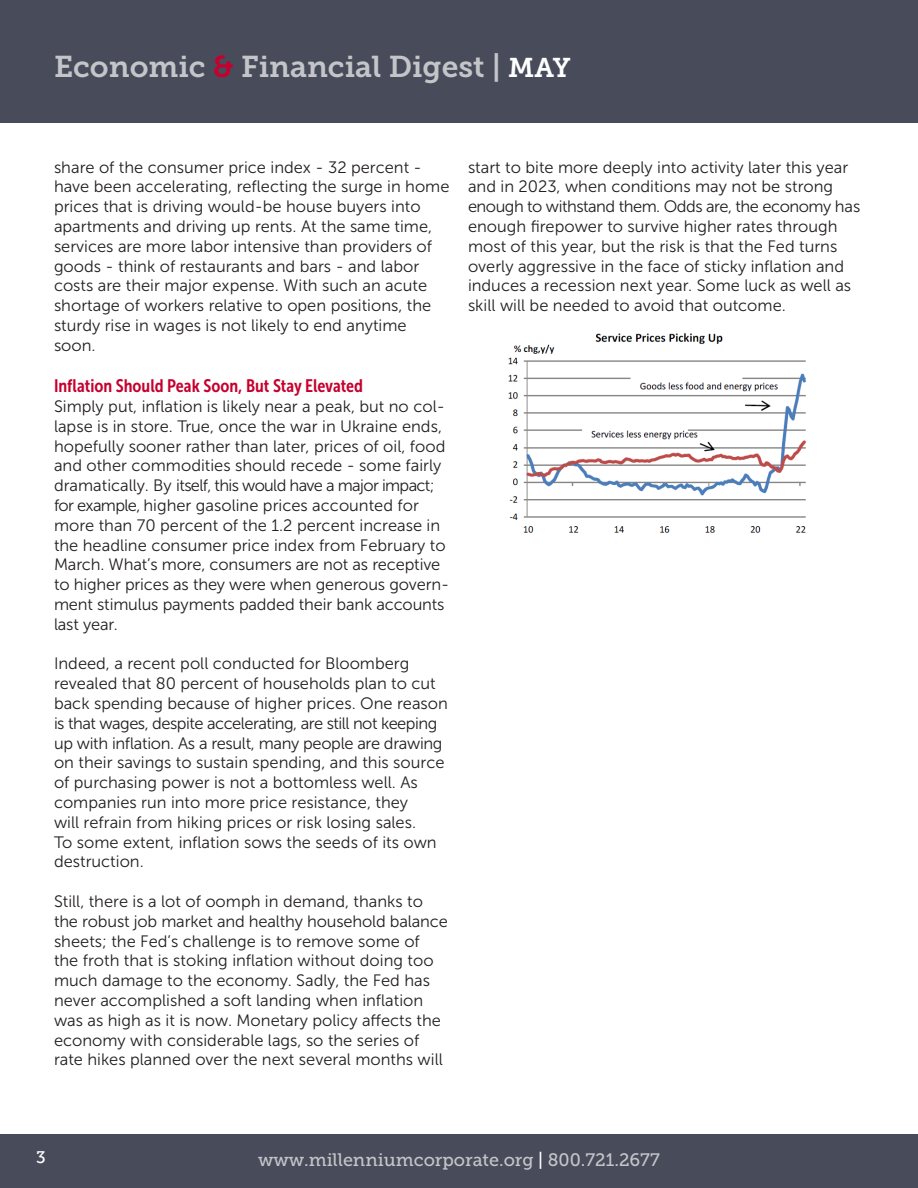
<style>
.page{position:relative;width:918px;height:1188px;background:#fff}
.page>*{position:absolute;margin:0;border:0;box-sizing:border-box;transform-origin:0 0}
.t1{font:30px "Museo Slab 700";color:#c4c5c9}
.t2{font:18px "Museo Slab 500";color:#c4c5c9}
.t3{font:18px "Museo Sans Cond 700";color:#c5002e}
.t4{font:18px "Museo Slab 500";color:#fff}
.t5{font:16.5px/19.8px "Museo Sans 300";color:#231f20}
.s1{color:#c5002e}
.s2{font-size:27px;color:#fff}
.s3{color:#fff}
</style>
<div class="page">
<div style="left:0;top:0;width:918px;height:122px;background:#484c5a"></div>
<div style="left:0;top:1134px;width:918px;height:54px;background:#484c5a"></div>
<img style="left:508px;top:333px;width:298px;height:200px">
<p class="t1" style="left:54px;top:49px;width:518px">Economic <span class="s1">&amp;</span> Financial Digest | <span class="s2">MAY</span></p>
<p class="t5" style="left:54px;top:157px;width:397px">share of the consumer price index - 32 percent - have been accelerating, reflecting the surge in home prices that is driving would-be house buyers into apartments and driving up rents. At the same time, services are more labor intensive than providers of goods - think of restaurants and bars - and labor costs are their major expense. With such an acute shortage of workers relative to open positions, the sturdy rise in wages is not likely to end anytime soon.</p>
<p class="t3" style="left:54px;top:376px;width:311px">Inflation Should Peak Soon, But Stay Elevated</p>
<p class="t5" style="left:54px;top:397px;width:397px">Simply put, inflation is likely near a peak, but no col&shy;lapse is in store. True, once the war in Ukraine ends, hopefully sooner rather than later, prices of oil, food and other commodities should recede - some fairly dramatically. By itself, this would have a major impact; for example, higher gasoline prices accounted for more than 70 percent of the 1.2 percent increase in the headline consumer price index from February to March. What’s more, consumers are not as receptive to higher prices as they were when generous govern&shy;ment stimulus payments padded their bank accounts last year.</p>
<p class="t5" style="left:54px;top:654px;width:396px">Indeed, a recent poll conducted for Bloomberg revealed that 80 percent of households plan to cut back spending because of higher prices. One reason is that wages, despite accelerating, are still not keeping up with inflation. As a result, many people are drawing on their savings to sustain spending, and this source of purchasing power is not a bottomless well. As companies run into more price resistance, they<br>will refrain from hiking prices or risk losing sales.<br>To some extent, inflation sows the seeds of its own destruction.</p>
<p class="t5" style="left:54px;top:892px;width:395px">Still, there is a lot of oomph in demand, thanks to the robust job market and healthy household balance sheets; the Fed’s challenge is to remove some of the froth that is stoking inflation without doing too much damage to the economy. Sadly, the Fed has never accomplished a soft landing when inflation was as high as it is now. Monetary policy affects the economy with considerable lags, so the series of rate hikes planned over the next several months will</p>
<p class="t5" style="left:468px;top:157px;width:394px">start to bite more deeply into activity later this year and in 2023, when conditions may not be strong enough to withstand them. Odds are, the economy has enough firepower to survive higher rates through most of this year, but the risk is that the Fed turns overly aggressive in the face of sticky inflation and induces a recession next year. Some luck as well as skill will be needed to avoid that outcome.</p>
<p class="t4" style="left:36px;top:1145px;width:12px">3</p>
<p class="t2" style="left:258px;top:1150px;width:403px">www.millenniumcorporate.org <span class="s3">|</span> 800.721.2677</p>
</div>
